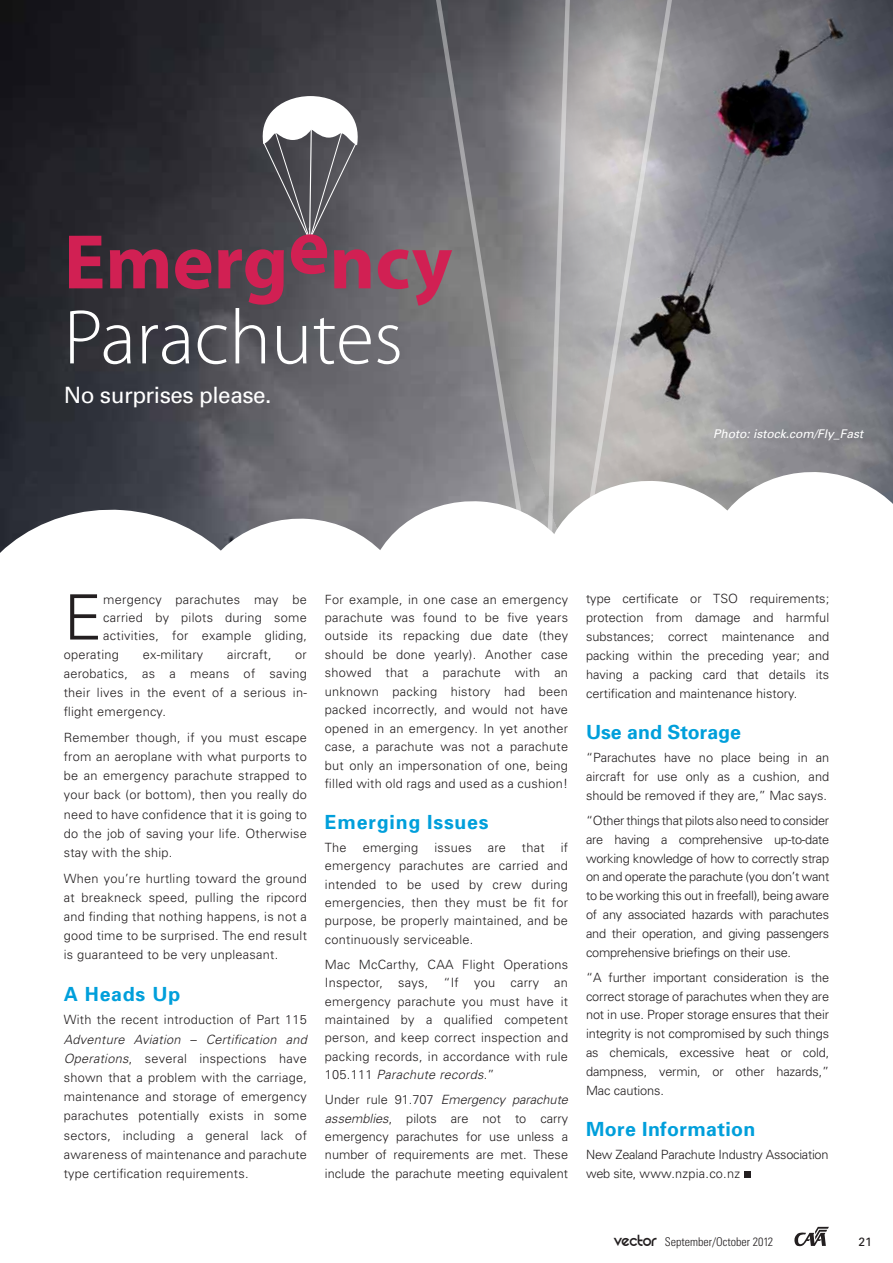
<style>
.page{position:relative;width:893px;height:1263px;background:#fff}
.page>*{position:absolute;margin:0;border:0;box-sizing:border-box;transform-origin:0 0}
.t1{font:300 78px "Myriad Pro";color:#fff}
.t2{font:700 78px "Myriad Pro";color:#d12053}
.t3{font:300 62.55px "Univers";color:#231f20}
.t4{font:22.5px "Univers";letter-spacing:-.02em;color:#fff}
.t5{font:700 19.5px "Univers";letter-spacing:.02em;color:#009fdb}
.t6{font:700 19.5px "Univers";letter-spacing:.04em;color:#009fdb}
.t7{font:700 19.5px "Univers";color:#009fdb}
.t8{font:300 12.75px/18.5px "Univers";letter-spacing:.02em;color:#231f20;text-align:justify}
.t9{font:300 12.75px/18.8px "Univers";letter-spacing:-.02em;color:#231f20}
.t10{font:300 condensed 12px "Univers";color:#231f20}
.t11{font:italic 12px "Univers";color:#fff}
.t12{font:12px "Univers";color:#231f20}
.s1{font-style:italic}
.s2{font-family:"REZ";font-weight:400;font-stretch:normal;font-size:18px}
</style>
<div class="page">
<img style="left:0;top:0;width:431px;height:515px">
<img style="left:529px;top:0;width:364px;height:497px">
<svg style="left:0;top:504px;width:273px;height:49px"></svg>
<svg style="left:190px;top:515px;width:173px;height:38px"></svg>
<svg style="left:363px;top:497px;width:176px;height:53px"></svg>
<svg style="left:539px;top:477px;width:163px;height:49px"></svg>
<svg style="left:702px;top:468px;width:191px;height:43px"></svg>
<svg style="left:256px;top:81px;width:109px;height:160px"></svg>
<svg style="left:431px;top:0;width:98px;height:544px;background:#838286"></svg>
<svg style="left:545px;top:0;width:28px;height:534px;background:#aaa9aa"></svg>
<svg style="left:580px;top:0;width:99px;height:526px;background:#b5b3b4"></svg>
<div style="left:744px;top:1171px;width:7px;height:7px;background:#231f20"></div>
<svg style="left:794px;top:1227px;width:35px;height:19px"></svg>
<h1 class="t2" style="left:64px;top:218px;width:390px">Emergency</h1>
<h1 class="t1" style="left:64px;top:290px;width:341px">Parachutes</h1>
<h3 class="t4" style="left:64px;top:381px;width:209px">No surprises please.</h3>
<p class="t11" style="left:713px;top:426px;width:152px">Photo: istock.com/Fly_Fast</p>
<h2 class="t3" style="left:64px;top:580px;width:40px">E</h2>
<p class="t8" style="left:103px;top:590px;width:205px;line-height:18px">mergency parachutes may be carried by pilots during some activities, for example gliding,</p>
<p class="t8" style="left:64px;top:645px;width:57px">operating</p>
<p class="t8" style="left:143px;top:645px;width:62px">ex-military</p>
<p class="t8" style="left:227px;top:645px;width:46px">aircraft,</p>
<p class="t8" style="left:64px;top:644px;width:245px;line-height:19.2px;text-indent:232px">or aerobatics, as a means of saving their lives in the event of a serious in&shy;flight emergency.</p>
<p class="t8" style="left:64px;top:727px;width:245px;line-height:19.2px">Remember though, if you must escape from an aeroplane with what purports to be an emergency parachute strapped to your back (or bottom), then you really do need to have confidence that it is going to do the job of saving your life. Otherwise stay with the ship.</p>
<p class="t8" style="left:64px;top:868px;width:245px;line-height:19.2px">When you’re hurtling toward the ground at breakneck speed, pulling the ripcord and finding that nothing happens, is not a good time to be surprised. The end result is guaranteed to be very unpleasant.</p>
<h3 class="t5" style="left:64px;top:981px;width:118px">A Heads Up</h3>
<p class="t8" style="left:64px;top:1010px;width:245px">With the recent introduction of Part 115</p>
<p class="t8" style="left:64px;top:1029px;width:245px;line-height:19.2px"><span class="s1">Adventure Aviation – Certification and Operations</span>, several inspections have shown that a problem with the carriage, maintenance and storage of emergency parachutes potentially exists in some sectors, including a general lack of awareness of maintenance and parachute type certification requirements.</p>
<p class="t8" style="left:325px;top:589px;width:245px">For example, in one case an emergency parachute was found to be five years outside its repacking due date (they should be done yearly). Another case showed that a parachute with an unknown packing history had been packed incorrectly, and would not have opened in an emergency. In yet another case, a parachute was not a parachute but only an impersonation of one, being filled with old rags and used as a cushion!</p>
<h3 class="t6" style="left:325px;top:809px;width:165px">Emerging Issues</h3>
<p class="t8" style="left:325px;top:837px;width:23px">The</p>
<p class="t8" style="left:363px;top:837px;width:57px">emerging</p>
<p class="t8" style="left:434px;top:837px;width:39px">issues</p>
<p class="t8" style="left:488px;top:837px;width:20px">are</p>
<p class="t8" style="left:522px;top:837px;width:24px">that</p>
<p class="t8" style="left:325px;top:837px;width:245px;text-indent:236px">if emergency parachutes are carried and intended to be used by crew during emergencies, then they must be fit for purpose, be properly maintained, and be continuously serviceable.</p>
<p class="t8" style="left:325px;top:954px;width:245px">Mac McCarthy, CAA Flight Operations Inspector, says, “If you carry an emergency parachute you must have it maintained by a qualified competent person, and keep correct inspection and packing records, in accordance with rule 105.111 <span class="s1">Parachute records</span>.”</p>
<p class="t8" style="left:325px;top:1090px;width:245px">Under rule 91.707 <span class="s1">Emergency parachute assemblies</span>, pilots are not to carry emergency parachutes for use unless a number of requirements are met. These include the parachute meeting equivalent</p>
<p class="t8" style="left:586px;top:589px;width:245px">type certificate or TSO requirements; protection from damage and harmful substances; correct maintenance and packing within the preceding year; and having a packing card that details its certification and maintenance history.</p>
<h3 class="t7" style="left:586px;top:719px;width:156px">Use and Storage</h3>
<p class="t8" style="left:586px;top:748px;width:245px">“Parachutes have no place being in an aircraft for use only as a cushion, and should be removed if they are,” Mac says.</p>
<p class="t8" style="left:586px;top:811px;width:245px">“Other things that pilots also need to consider are having a comprehensive up-to-date working knowledge of how to correctly strap on and operate the parachute (you don’t want to be working this out in freefall), being aware of any associated hazards with parachutes and their operation, and giving passengers comprehensive briefings on their use.</p>
<p class="t8" style="left:586px;top:967px;width:245px">“A further important consideration is the correct storage of parachutes when they are not in use. Proper storage ensures that their integrity is not compromised by such things as chemicals, excessive heat or cold, dampness, vermin, or other hazards,” Mac cautions.</p>
<h3 class="t5" style="left:586px;top:1116px;width:171px">More Information</h3>
<p class="t9" style="left:586px;top:1145px;width:244px">New Zealand Parachute Industry Association web site, www.nzpia.co.nz</p>
<p class="t10" style="left:614px;top:1235px;width:161px"><span class="s2">vector</span> September/October 2012</p>
<p class="t12" style="left:858px;top:1234px;width:15px">21</p>
</div>
